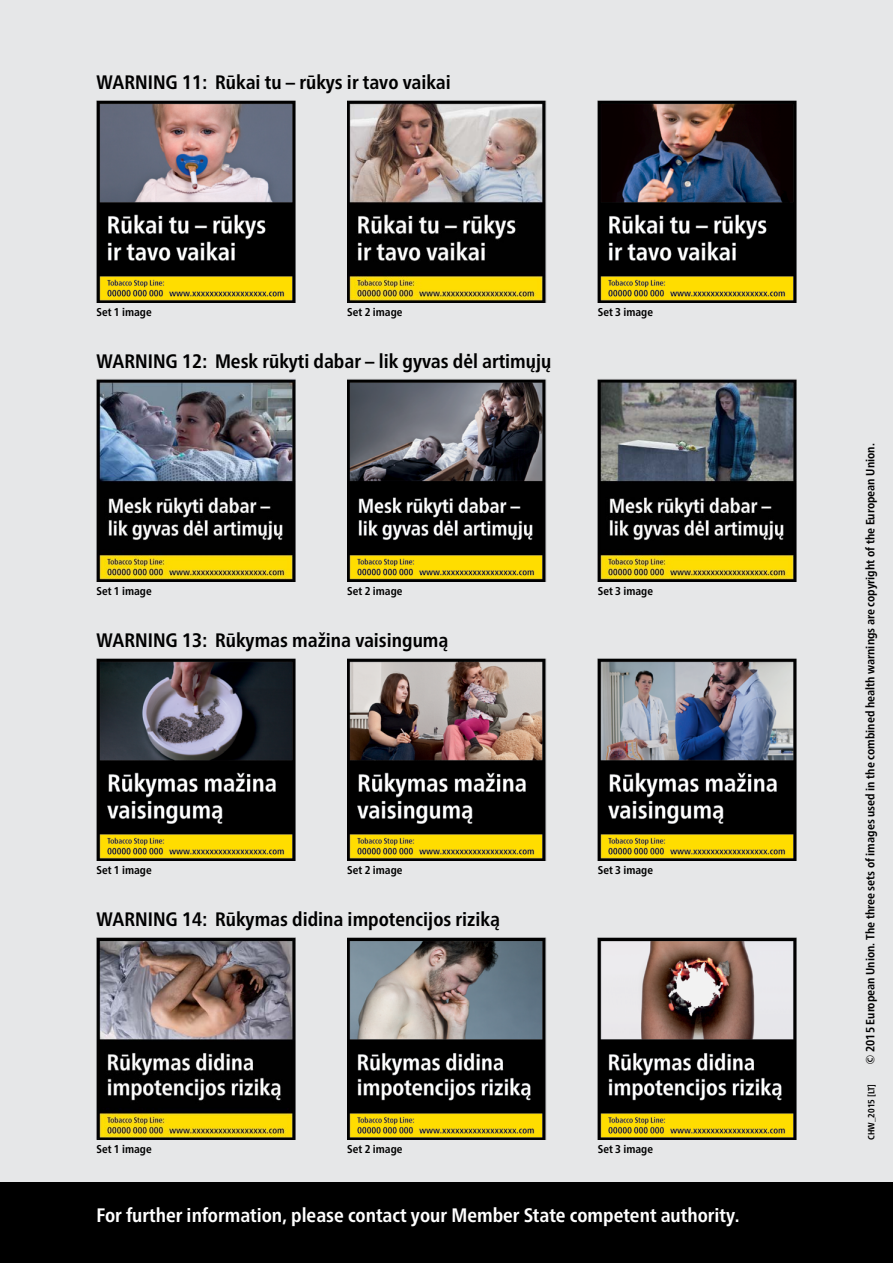
<style>
.page{position:relative;width:893px;height:1263px;background:#e6e7e8}
.page>*{position:absolute;margin:0;border:0;box-sizing:border-box;transform-origin:0 0}
.t1{font:700 condensed 19.5px "Frutiger Neue LTW1 G";color:#000}
.Intro{font:700 condensed 19.5px "Frutiger Neue LTW1 G";color:#fff}
.t2{font:700 condensed 12px "Frutiger Neue LTW1 G";color:#000}
.t3{font:700 condensed 11.4px "Frutiger Neue LTW1 G";color:#000}
.Intro-2{font:700 condensed 9px "Frutiger Neue LTW1 G";color:#000}
</style>
<div class="page">
<div style="left:0;top:1182px;width:893px;height:81px;background:#000"></div>
<img style="left:97px;top:100px;width:199px;height:203px">
<img style="left:347px;top:100px;width:199px;height:203px">
<img style="left:598px;top:100px;width:199px;height:203px">
<img style="left:97px;top:379px;width:199px;height:203px">
<img style="left:347px;top:379px;width:199px;height:203px">
<img style="left:598px;top:379px;width:199px;height:203px">
<img style="left:97px;top:658px;width:199px;height:203px">
<img style="left:347px;top:658px;width:199px;height:203px">
<img style="left:598px;top:658px;width:199px;height:203px">
<img style="left:97px;top:937px;width:199px;height:203px">
<img style="left:347px;top:937px;width:199px;height:203px">
<img style="left:598px;top:937px;width:199px;height:203px">
<p class="t1" style="left:97px;top:71px;width:356px">WARNING 11: Rūkai tu – rūkys ir tavo vaikai</p>
<p class="t3" style="left:97px;top:305px;width:57px">Set 1 image</p>
<p class="t3" style="left:347px;top:305px;width:57px">Set 2 image</p>
<p class="t3" style="left:598px;top:305px;width:57px">Set 3 image</p>
<p class="t1" style="left:97px;top:350px;width:456px">WARNING 12: Mesk rūkyti dabar – lik gyvas dėl artimųjų</p>
<p class="t3" style="left:97px;top:584px;width:57px">Set 1 image</p>
<p class="t3" style="left:347px;top:584px;width:57px">Set 2 image</p>
<p class="t3" style="left:598px;top:584px;width:57px">Set 3 image</p>
<p class="t1" style="left:97px;top:629px;width:353px">WARNING 13: Rūkymas mažina vaisingumą</p>
<p class="t3" style="left:97px;top:863px;width:57px">Set 1 image</p>
<p class="t3" style="left:347px;top:863px;width:57px">Set 2 image</p>
<p class="t3" style="left:598px;top:863px;width:57px">Set 3 image</p>
<p class="t1" style="left:97px;top:908px;width:405px">WARNING 14: Rūkymas didina impotencijos riziką</p>
<p class="t3" style="left:97px;top:1142px;width:57px">Set 1 image</p>
<p class="t3" style="left:347px;top:1142px;width:57px">Set 2 image</p>
<p class="t3" style="left:598px;top:1142px;width:57px">Set 3 image</p>
<p class="Intro" style="left:97px;top:1203px;width:644px">For further information, please contact your Member State competent authority.</p>
<p class="t2" style="left:863px;top:1065px;width:623px;rotate:-90deg">© 2015 European Union. The three sets of images used in the combined health warnings are copyright of the European Union.</p>
<p class="Intro-2" style="left:866px;top:1140px;width:57px;rotate:-90deg">CHW_2015 [LT]</p>
</div>
